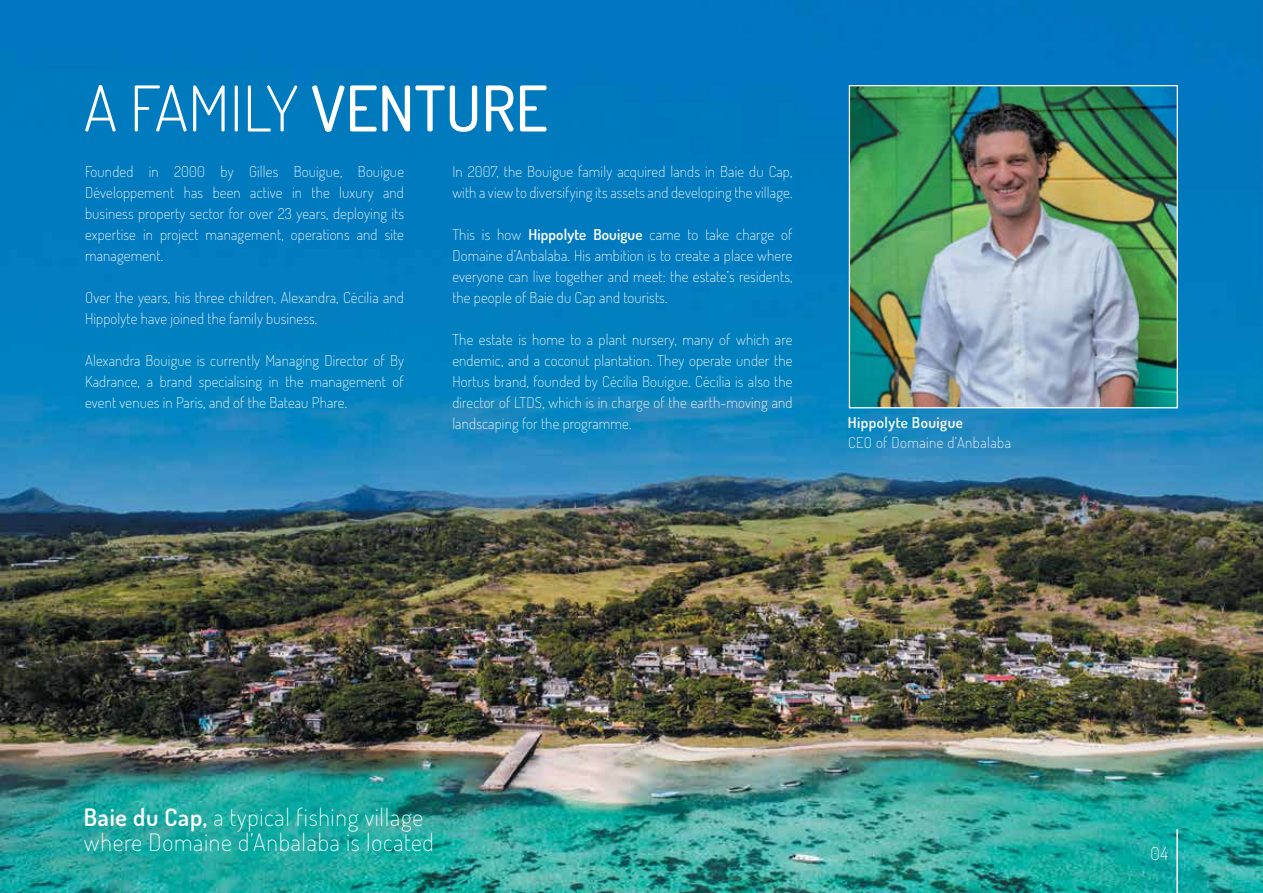
<style>
.page{position:relative;width:1263px;height:893px;background:#fff}
.page>*{position:absolute;margin:0;border:0;box-sizing:border-box;transform-origin:0 0}
.t1{font:300 63px "Dosis";color:#fff}
.t2{font:24px/25.5px "Dosis";letter-spacing:.03em;color:#fff}
.t3{font:18px "Dosis";color:#fff}
.t4{font:15px/21px "Dosis";letter-spacing:.01em;color:#fff;text-align:justify}
.t5{font:15px "Dosis";letter-spacing:.03em;color:#fff}
.t6{font:600 15px "Dosis";letter-spacing:.03em;color:#fff}
.s1{font-weight:500}
.s2{font-weight:600}
</style>
<div class="page">
<img style="left:0;top:0;width:1263px;height:893px">
<hr style="left:1176px;top:829px;width:2px;height:64px;background:#fff">
<img style="left:0;top:128px;width:1px;height:280px">
<img style="left:851px;top:87px;width:325px;height:319px">
<div style="left:849px;top:85px;width:329px;height:323px;border:1px solid #fff"></div>
<h1 class="t1" style="left:84px;top:65px;width:465px">A FAMILY <span class="s1">VENTURE</span></h1>
<p class="t4" style="left:85px;top:160px;width:320px">Founded in 2000 by Gilles Bouigue, Bouigue Développement has been active in the luxury and business property sector for over 23 years, deploying its expertise in project management, operations and site management.</p>
<p class="t4" style="left:85px;top:286px;width:320px">Over the years, his three children, Alexandra, Cécilia and<br>Hippolyte have joined the family business.</p>
<p class="t4" style="left:85px;top:349px;width:320px">Alexandra Bouigue is currently Managing Director of By Kadrance, a brand specialising in the management of event venues in Paris, and of the Bateau Phare.</p>
<p class="t4" style="left:452px;top:160px;width:342px">In 2007, the Bouigue family acquired lands in Baie du Cap, with a view to diversifying its assets and developing the village.</p>
<p class="t4" style="left:452px;top:223px;width:342px">This is how <span class="s2">Hippolyte Bouigue</span> came to take charge of Domaine d’Anbalaba. His ambition is to create a place where everyone can live together and meet: the estate’s residents, the people of Baie du Cap and tourists.</p>
<p class="t4" style="left:452px;top:328px;width:342px">The estate is home to a plant nursery, many of which are endemic, and a coconut plantation. They operate under the Hortus brand, founded by Cécilia Bouigue. Cécilia is also the director of LTDS, which is in charge of the earth-moving and landscaping for the programme.</p>
<p class="t6" style="left:848px;top:412px;width:117px">Hippolyte Bouigue</p>
<p class="t5" style="left:848px;top:432px;width:164px">CEO of Domaine d’Anbalaba</p>
<h2 class="t2" style="left:84px;top:803px;width:351px"><span class="s2">Baie du Cap,</span> a typical fishing village where Domaine d’Anbalaba is located</h2>
<p class="t3" style="left:1150px;top:841px;width:19px">04</p>
</div>
